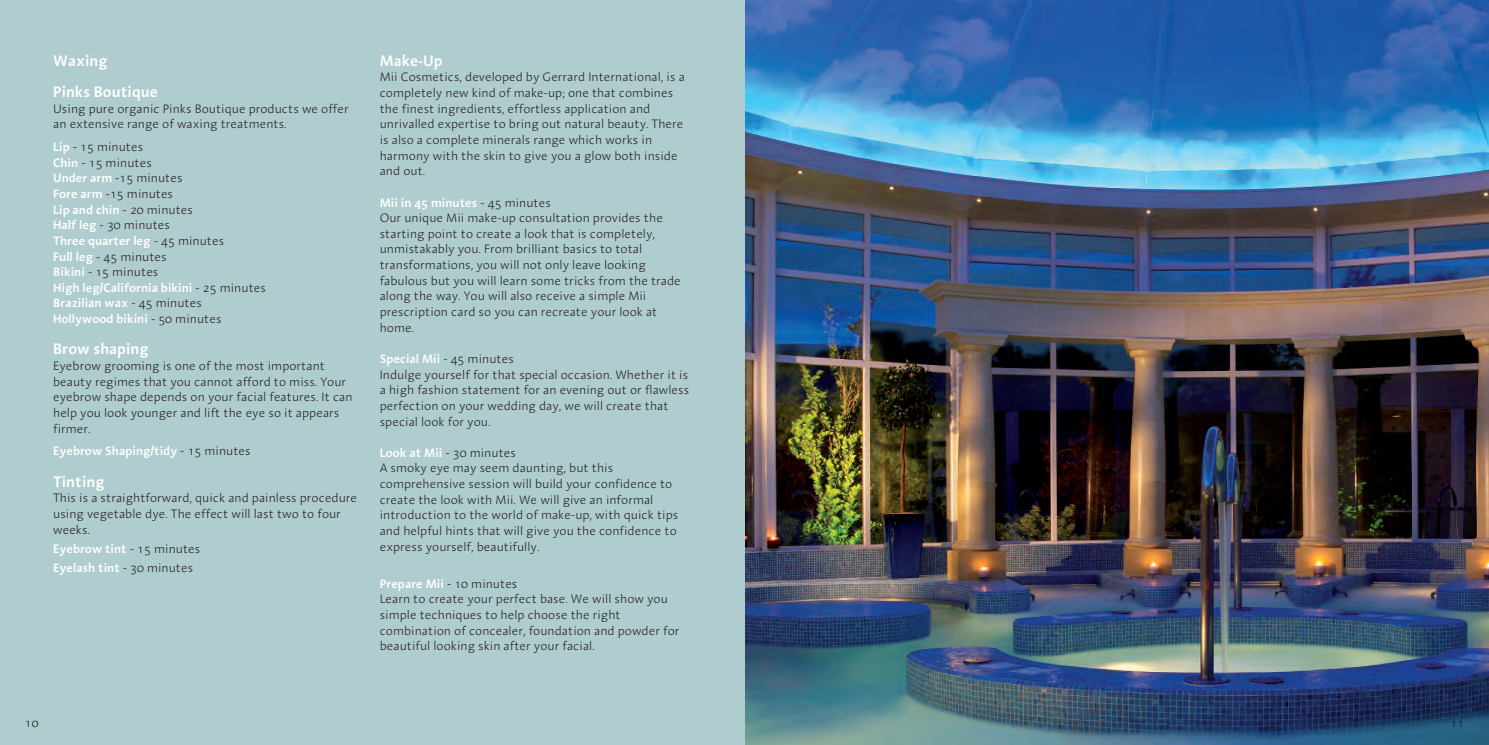
<style>
.page{position:relative;width:1489px;height:745px;background:#fff}
.page>*{position:absolute;margin:0;border:0;box-sizing:border-box;transform-origin:0 0}
.t1{font:600 15.62px/31.2px "Linotype Aroma";color:#fff}
.t2{font:300 12.5px/15.6px "Linotype Aroma";color:#231f20}
.t3{font:600 12.5px/19.1px "Linotype Aroma";color:#fff}
.s1{font-weight:600;color:#fff}
.s2{font-weight:300;color:#231f20}
</style>
<div class="page">
<img style="left:744px;top:0;width:744px;height:744px">
<div style="left:0;top:0;width:744px;height:744px;background:#afccce"></div>
<p class="t1" style="left:53px;top:47px;width:106px">Waxing<br>Pinks Boutique</p>
<p class="t2" style="left:53px;top:102px;width:297px">Using pure organic Pinks Boutique products we offer an extensive range of waxing treatments.</p>
<p class="t2" style="left:53px;top:140px;width:214px"><span class="s1">Lip</span> - 15 minutes<br><span class="s1">Chin</span> - 15 minutes<br><span class="s1">Under arm</span> -15 minutes<br><span class="s1">Fore arm</span> -15 minutes<br><span class="s1">Lip and chin</span> - 20 minutes<br><span class="s1">Half leg</span> - 30 minutes<br><span class="s1">Three quarter leg</span> - 45 minutes<br><span class="s1">Full leg</span> - 45 minutes<br><span class="s1">Bikini</span> - 15 minutes<br><span class="s1">High leg/California bikini</span> - 25 minutes<br><span class="s1">Brazilian wax</span> - 45 minutes<br><span class="s1">Hollywood bikini</span> - 50 minutes</p>
<p class="t1" style="left:53px;top:335px;width:97px">Brow shaping</p>
<p class="t2" style="left:53px;top:359px;width:301px">Eyebrow grooming is one of the most important beauty regimes that you cannot afford to miss. Your eyebrow shape depends on your facial features. It can help you look younger and lift the eye so it appears firmer.</p>
<p class="t3" style="left:53px;top:443px;width:199px">Eyebrow Shaping/tidy <span class="s2">- 15 minutes</span></p>
<p class="t1" style="left:53px;top:467px;width:53px">Tinting</p>
<p class="t2" style="left:53px;top:491px;width:305px">This is a straightforward, quick and painless procedure using vegetable dye. The effect will last two to four weeks.</p>
<p class="t3" style="left:53px;top:540px;width:149px">Eyebrow tint <span class="s2">- 15 minutes<br></span>Eyelash tint <span class="s2">- 30 minutes</span></p>
<p class="t1" style="left:380px;top:47px;width:64px">Make-Up</p>
<p class="t2" style="left:380px;top:71px;width:307px">Mii Cosmetics, developed by Gerrard International, is a completely new kind of make-up; one that combines the finest ingredients, effortless application and unrivalled expertise to bring out natural beauty. There is also a complete minerals range which works in harmony with the skin to give you a glow both inside and out.</p>
<p class="t2" style="left:380px;top:196px;width:302px"><span class="s1">Mii in 45 minutes</span> - 45 minutes<br>Our unique Mii make-up consultation provides the starting point to create a look that is completely, unmistakably you. From brilliant basics to total transformations, you will not only leave looking fabulous but you will learn some tricks from the trade along the way. You will also receive a simple Mii prescription card so you can recreate your look at home.</p>
<p class="t2" style="left:380px;top:352px;width:311px"><span class="s1">Special Mii</span> - 45 minutes<br>Indulge yourself for that special occasion. Whether it is a high fashion statement for an evening out or flawless perfection on your wedding day, we will create that special look for you.</p>
<p class="t2" style="left:380px;top:446px;width:300px"><span class="s1">Look at Mii</span> - 30 minutes<br>A smoky eye may seem daunting, but this comprehensive session will build your confidence to create the look with Mii. We will give an informal introduction to the world of make-up, with quick tips and helpful hints that will give you the confidence to express yourself, beautifully.</p>
<p class="t2" style="left:380px;top:576px;width:301px"><span class="s1">Prepare Mii</span> - 10 minutes<br>Learn to create your perfect base. We will show you simple techniques to help choose the right combination of concealer, foundation and powder for beautiful looking skin after your facial.</p>
<p class="t2" style="left:25px;top:715px;width:15px">10</p>
<p class="t2" style="left:1450px;top:715px;width:15px">11</p>
</div>
